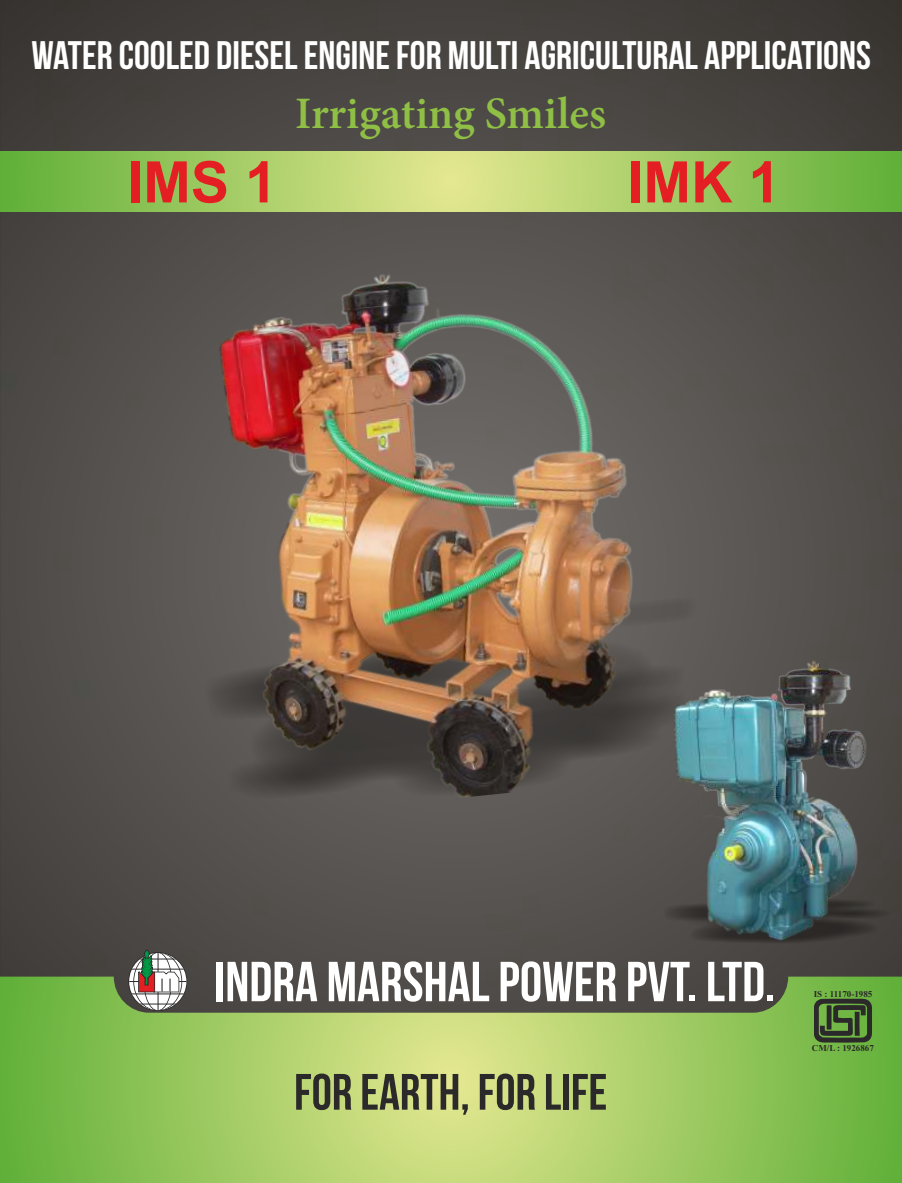
<style>
.page{position:relative;width:902px;height:1183px;background:#fff}
.page>*{position:absolute;margin:0;border:0;box-sizing:border-box;transform-origin:0 0}
.t1{font:700 57.3px "Arial";color:#e31f24}
.t2{font:700 56.25px "Bebas Neue";color:#fff}
.t3{font:700 51px "Bebas Neue";color:#2b2929}
.t4{font:600 45px "Minion Pro";color:#8fbf45}
.t5{font:700 39.75px "Bebas Neue";color:#fff}
.t6{font:700 9px "Times New Roman";color:#2b2929}
</style>
<div class="page">
<img style="left:0;top:0;width:901px;height:976px">
<svg style="left:0;top:976px;width:901px;height:206px;background:#94ba5f"></svg>
<svg style="left:638px;top:894px;width:263px;height:51px"></svg>
<svg style="left:0;top:151px;width:901px;height:61px;background:#a1cb64"></svg>
<svg style="left:127px;top:947px;width:63px;height:62px"></svg>
<svg style="left:813px;top:998px;width:58px;height:44px;background:#465f33"></svg>
<div style="left:178px;top:591px;width:546px;height:238px;background:#5c5855"></div>
<img style="left:197px;top:217px;width:474px;height:602px">
<img style="left:656px;top:630px;width:241px;height:321px">
<p class="t5" style="left:31px;top:39px;width:840px">WATER COOLED DIESEL ENGINE FOR MULTI AGRICULTURAL APPLICATIONS</p>
<p class="t4" style="left:295px;top:95px;width:312px">Irrigating Smiles</p>
<h1 class="t1" style="left:127px;top:161px;width:151px">IMS 1</h1>
<h1 class="t1" style="left:627px;top:161px;width:154px">IMK 1</h1>
<h2 class="t2" style="left:215px;top:958px;width:562px">INDRA MARSHAL POWER PVT. LTD.</h2>
<p class="t3" style="left:294px;top:1071px;width:314px">FOR EARTH, FOR LIFE</p>
<p class="t6" style="left:813px;top:990px;width:60px">IS : 11170-1985</p>
<p class="t6" style="left:811px;top:1044px;width:63px">CM/L : 1926867</p>
</div>
